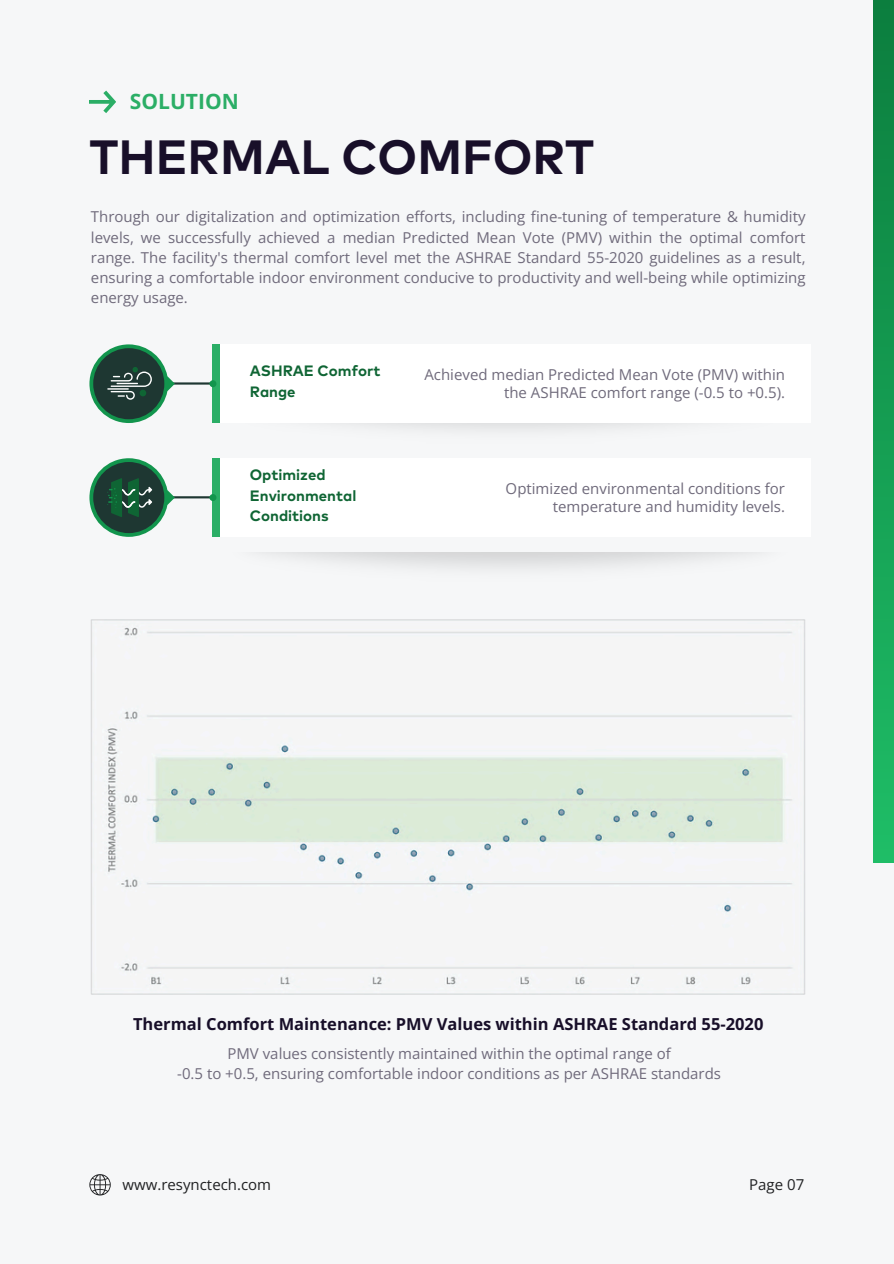
<style>
.page{position:relative;width:894px;height:1264px;background:#fff}
.page>*{position:absolute;margin:0;border:0;box-sizing:border-box;transform-origin:0 0}
.t1{font:700 48px "Mark Pro";color:#180f29}
.t2{font:700 21px "Open Sans";color:#2bae66}
.t3{font:700 16.5px "Open Sans";color:#180f29}
.t4{font:15px/20.2px "Open Sans";color:#6f6a7b;text-align:right}
.t5{font:700 15px/20.2px "Mark Pro";color:#0f6534}
.t6{font:15px "Open Sans";color:#202123}
</style>
<div class="page">
<div style="left:0;top:0;width:893px;height:1263px;background:#f6f7f8"></div>
<div style="left:873px;top:0;width:20px;height:862px;background:linear-gradient(to bottom,#0c7e3e,#1fbd67)"></div>
<div style="left:218px;top:344px;width:592px;height:79px;background:#fff"></div>
<div style="left:212px;top:344px;width:8px;height:79px;background:#2bae66"></div>
<hr style="left:167px;top:382px;width:44px;height:2px;background:#1e3732">
<div style="left:209px;top:380px;width:7px;height:7px;background:#12954d;border-radius:50%"></div>
<div style="left:218px;top:458px;width:592px;height:79px;background:#fff"></div>
<div style="left:212px;top:458px;width:8px;height:79px;background:#2bae66"></div>
<hr style="left:167px;top:496px;width:44px;height:2px;background:#1e3732">
<div style="left:209px;top:494px;width:7px;height:7px;background:#12954d;border-radius:50%"></div>
<svg style="left:89px;top:458px;width:86px;height:79px"></svg>
<svg style="left:89px;top:344px;width:86px;height:79px"></svg>
<svg style="left:89px;top:91px;width:27px;height:22px"></svg>
<svg style="left:89px;top:1174px;width:22px;height:21px"></svg>
<img style="left:91px;top:619px;width:714px;height:375px">
<p class="t2" style="left:130px;top:86px;width:110px">SOLUTION</p>
<h1 class="t1" style="left:89px;top:125px;width:506px">THERMAL COMFORT</h1>
<h2 class="t4" style="left:91px;top:206px;width:716px;text-align:justify">Through our digitalization and optimization efforts, including fine-tuning of temperature &amp; humidity levels, we successfully achieved a median Predicted Mean Vote (PMV) within the optimal comfort range. The facility's thermal comfort level met the ASHRAE Standard 55-2020 guidelines as a result, ensuring a comfortable indoor environment conducive to productivity and well-being while optimizing energy usage.</h2>
<p class="t5" style="left:250px;top:360px;width:132px">ASHRAE Comfort<br>Range</p>
<p class="t4" style="left:424px;top:365px;width:362px;line-height:18px">Achieved median Predicted Mean Vote (PMV) within the ASHRAE comfort range (-0.5 to +0.5).</p>
<p class="t5" style="left:250px;top:464px;width:108px">Optimized<br>Environmental<br>Conditions</p>
<h3 class="t4" style="left:505px;top:479px;width:281px;line-height:18px">Optimized environmental conditions for temperature and humidity levels.</h3>
<p class="t3" style="left:133px;top:1012px;width:631px">Thermal Comfort Maintenance: PMV Values within ASHRAE Standard 55-2020</p>
<h3 class="t4" style="left:227px;top:1042px;width:444px">PMV values consistently maintained within the optimal range of</h3>
<p class="t4" style="left:177px;top:1062px;width:545px">-0.5 to +0.5, ensuring comfortable indoor conditions as per ASHRAE standards</p>
<p class="t6" style="left:122px;top:1174px;width:150px">www.resynctech.com</p>
<p class="t6" style="left:749px;top:1174px;width:56px">Page 07</p>
</div>
